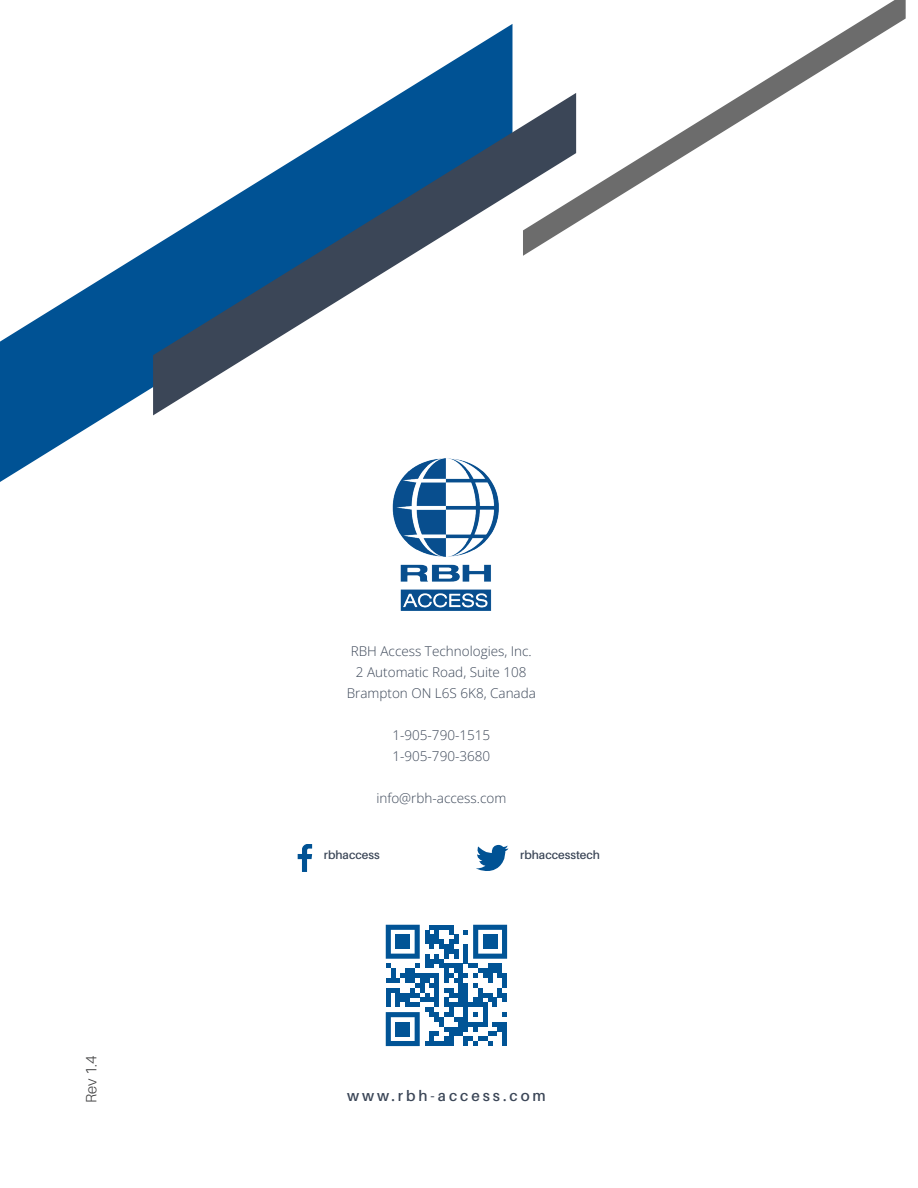
<style>
.page{position:relative;width:918px;height:1188px;background:#fff}
.page>*{position:absolute;margin:0;border:0;box-sizing:border-box;transform-origin:0 0}
.t1{font:600 15px "Aileron";letter-spacing:.2em;color:#3b4657}
.t2{font:300 15px "Aileron";color:#3e3e3f}
.t3{font:300 13.5px/21px "Open Sans";color:#3b4657;text-align:center}
.t4{font:600 11.85px "Aileron";color:#3b4657}
</style>
<div class="page">
<svg style="left:298px;top:844px;width:14px;height:28px"></svg>
<svg style="left:476px;top:845px;width:32px;height:26px"></svg>
<svg style="left:576px;top:0;width:330px;height:223px"></svg>
<svg style="left:0;top:24px;width:512px;height:458px"></svg>
<svg style="left:153px;top:93px;width:423px;height:322px"></svg>
<img style="left:389px;top:457px;width:115px;height:154px">
<svg style="left:386px;top:925px;width:121px;height:121px"></svg>
<div style="left:395px;top:934px;width:15px;height:15px;background:#015496"></div>
<div style="left:483px;top:934px;width:14px;height:15px;background:#015496"></div>
<div style="left:395px;top:1022px;width:15px;height:14px;background:#015496"></div>
<p class="t2" style="left:83px;top:1103px;width:49px;rotate:-90deg">Rev 1.4</p>
<p class="t3" style="left:347px;top:640px;width:191px">RBH Access Technologies, Inc.<br>2 Automatic Road, Suite 108<br>Brampton ON L6S 6K8, Canada</p>
<p class="t3" style="left:392px;top:724px;width:99px;text-align:left">1-905-790-1515<br>1-905-790-3680</p>
<p class="t3" style="left:376px;top:787px;width:131px">info@rbh-access.com</p>
<p class="t4" style="left:324px;top:848px;width:57px">rbhaccess</p>
<p class="t4" style="left:520px;top:848px;width:81px">rbhaccesstech</p>
<p class="t1" style="left:347px;top:1087px;width:200px">www.rbh-access.com</p>
</div>
